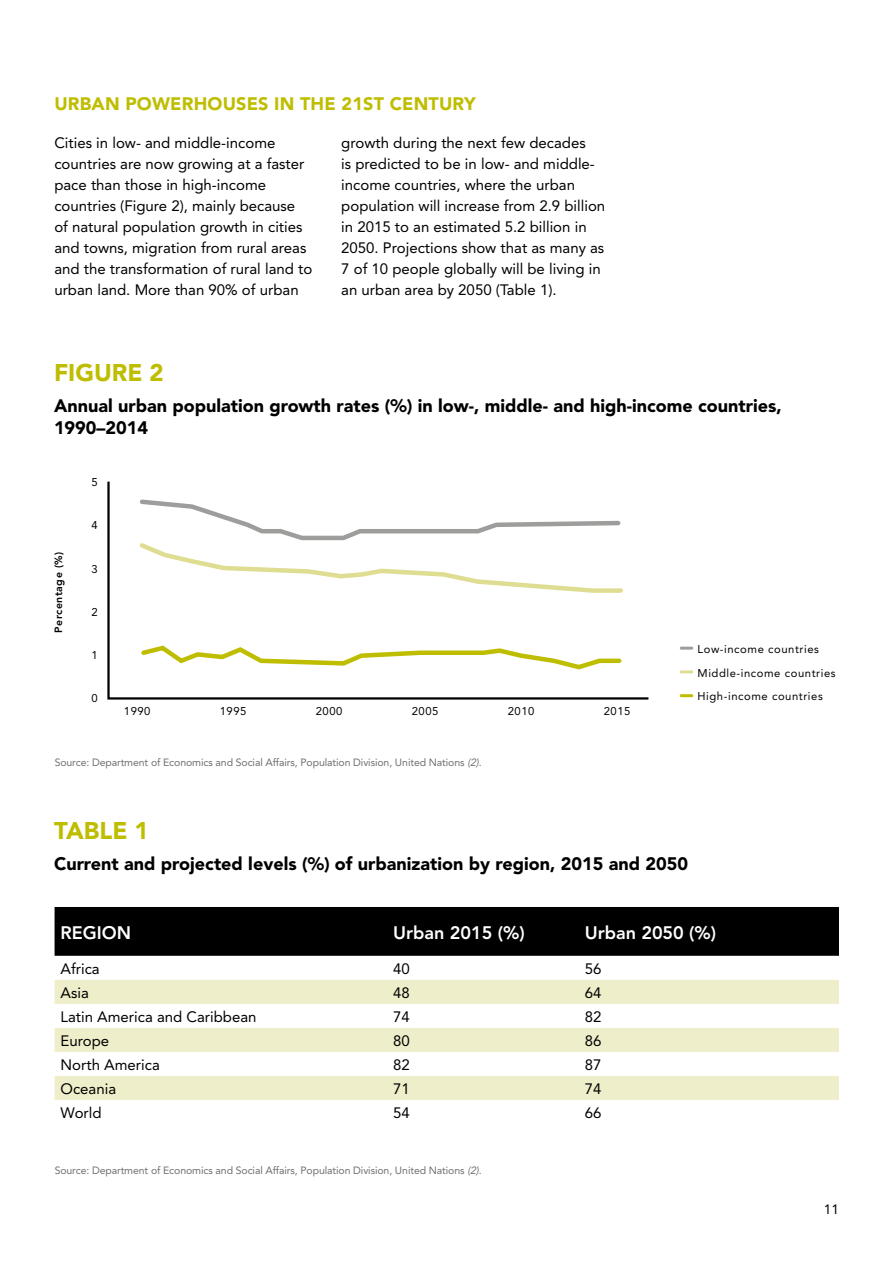
<style>
.page{position:relative;width:893px;height:1263px;background:#fff}
.page>*{position:absolute;margin:0;border:0;box-sizing:border-box;transform-origin:0 0}
.t1{font:900 24px "Avenir";color:#bebd00}
.t2{font:900 18px/22.5px "Avenir";color:#000}
.t3{font:900 18px "Avenir";letter-spacing:.01em;color:#bebd00}
.t4{font:800 18px "Avenir";color:#fff}
.t5{font:15px/21px "Avenir";color:#000}
.t6{font:13.5px "Avenir";color:#000}
.t7{font:11.25px/23.7px "Avenir";letter-spacing:.05em;color:#000}
.t8{font:10.5px "Avenir";letter-spacing:-.01em;color:#706f6f}
.t9{font:800 10.5px "Avenir";letter-spacing:.05em;color:#000}
.s1{font-style:italic}
</style>
<div class="page">
<div style="left:55px;top:907px;width:784px;height:49px;background:#000"></div>
<svg style="left:55px;top:980px;width:784px;height:120px;fill:#efeeca"></svg>
<svg style="left:681px;top:647px;width:11px;height:3px"></svg>
<svg style="left:681px;top:670px;width:11px;height:3px"></svg>
<svg style="left:681px;top:694px;width:11px;height:3px"></svg>
<svg style="left:107px;top:481px;width:542px;height:219px"></svg>
<svg style="left:138px;top:643px;width:486px;height:29px"></svg>
<svg style="left:136px;top:497px;width:489px;height:98px"></svg>
<p class="t3" style="left:54px;top:93px;width:423px">URBAN POWERHOUSES IN THE 21ST CENTURY</p>
<p class="t5" style="left:54px;top:132px;width:259px">Cities in low- and middle-income countries are now growing at a faster pace than those in high-income countries (Figure 2), mainly because of natural population growth in cities and towns, migration from rural areas and the transformation of rural land to urban land. More than 90% of urban</p>
<p class="t5" style="left:341px;top:132px;width:265px">growth during the next few decades<br>is predicted to be in low- and middle&shy;income countries, where the urban population will increase from 2.9 billion in 2015 to an estimated 5.2 billion in 2050. Projections show that as many as 7 of 10 people globally will be living in an urban area by 2050 (Table 1).</p>
<h1 class="t1" style="left:54px;top:358px;width:111px">FIGURE 2</h1>
<p class="t2" style="left:54px;top:394px;width:729px">Annual urban population growth rates (%) in low-, middle- and high-income countries,<br>1990–2014</p>
<p class="t7" style="left:92px;top:470px;width:8px">5</p>
<p class="t9" style="left:52px;top:633px;width:83px;rotate:-90deg">Percentage (%)</p>
<p class="t7" style="left:92px;top:514px;width:8px">4</p>
<p class="t7" style="left:92px;top:557px;width:8px">3</p>
<p class="t7" style="left:92px;top:600px;width:8px">2</p>
<p class="t7" style="left:92px;top:643px;width:8px">1</p>
<p class="t7" style="left:92px;top:686px;width:8px">0</p>
<p class="t7" style="left:124px;top:699px;width:28px">1990</p>
<p class="t7" style="left:220px;top:699px;width:28px">1995</p>
<p class="t7" style="left:316px;top:699px;width:28px">2000</p>
<p class="t7" style="left:412px;top:699px;width:28px">2005</p>
<p class="t7" style="left:508px;top:699px;width:28px">2010</p>
<p class="t7" style="left:604px;top:699px;width:28px">2015</p>
<p class="t8" style="left:55px;top:756px;width:428px">Source: Department of Economics and Social Affairs, Population Division, United Nations <span class="s1">(2)</span>.</p>
<p class="t7" style="left:698px;top:637px;width:140px">Low-income countries<br>Middle-income countries<br>High-income countries</p>
<h1 class="t1" style="left:54px;top:816px;width:96px">TABLE 1</h1>
<p class="t2" style="left:54px;top:853px;width:636px">Current and projected levels (%) of urbanization by region, 2015 and 2050</p>
<p class="t4" style="left:61px;top:922px;width:72px">REGION</p>
<p class="t4" style="left:393px;top:922px;width:133px">Urban 2015 (%)</p>
<p class="t4" style="left:585px;top:922px;width:133px">Urban 2050 (%)</p>
<p class="t5" style="left:61px;top:958px;width:41px">Africa</p>
<p class="t5" style="left:393px;top:958px;width:18px">40</p>
<p class="t5" style="left:585px;top:958px;width:18px">56</p>
<p class="t5" style="left:61px;top:982px;width:30px">Asia</p>
<p class="t5" style="left:393px;top:982px;width:18px">48</p>
<p class="t5" style="left:585px;top:982px;width:18px">64</p>
<p class="t5" style="left:61px;top:1006px;width:197px">Latin America and Caribbean</p>
<p class="t5" style="left:393px;top:1006px;width:18px">74</p>
<p class="t5" style="left:585px;top:1006px;width:18px">82</p>
<p class="t5" style="left:61px;top:1030px;width:50px">Europe</p>
<p class="t5" style="left:393px;top:1030px;width:18px">80</p>
<p class="t5" style="left:585px;top:1030px;width:18px">86</p>
<p class="t5" style="left:61px;top:1054px;width:101px">North America</p>
<p class="t5" style="left:393px;top:1054px;width:18px">82</p>
<p class="t5" style="left:585px;top:1054px;width:18px">87</p>
<p class="t5" style="left:61px;top:1078px;width:57px">Oceania</p>
<p class="t5" style="left:393px;top:1078px;width:18px">71</p>
<p class="t5" style="left:585px;top:1078px;width:18px">74</p>
<p class="t5" style="left:61px;top:1102px;width:43px">World</p>
<p class="t5" style="left:393px;top:1102px;width:18px">54</p>
<p class="t5" style="left:585px;top:1102px;width:18px">66</p>
<p class="t8" style="left:55px;top:1164px;width:428px">Source: Department of Economics and Social Affairs, Population Division, United Nations <span class="s1">(2)</span>.</p>
<p class="t6" style="left:824px;top:1201px;width:17px">11</p>
</div>
